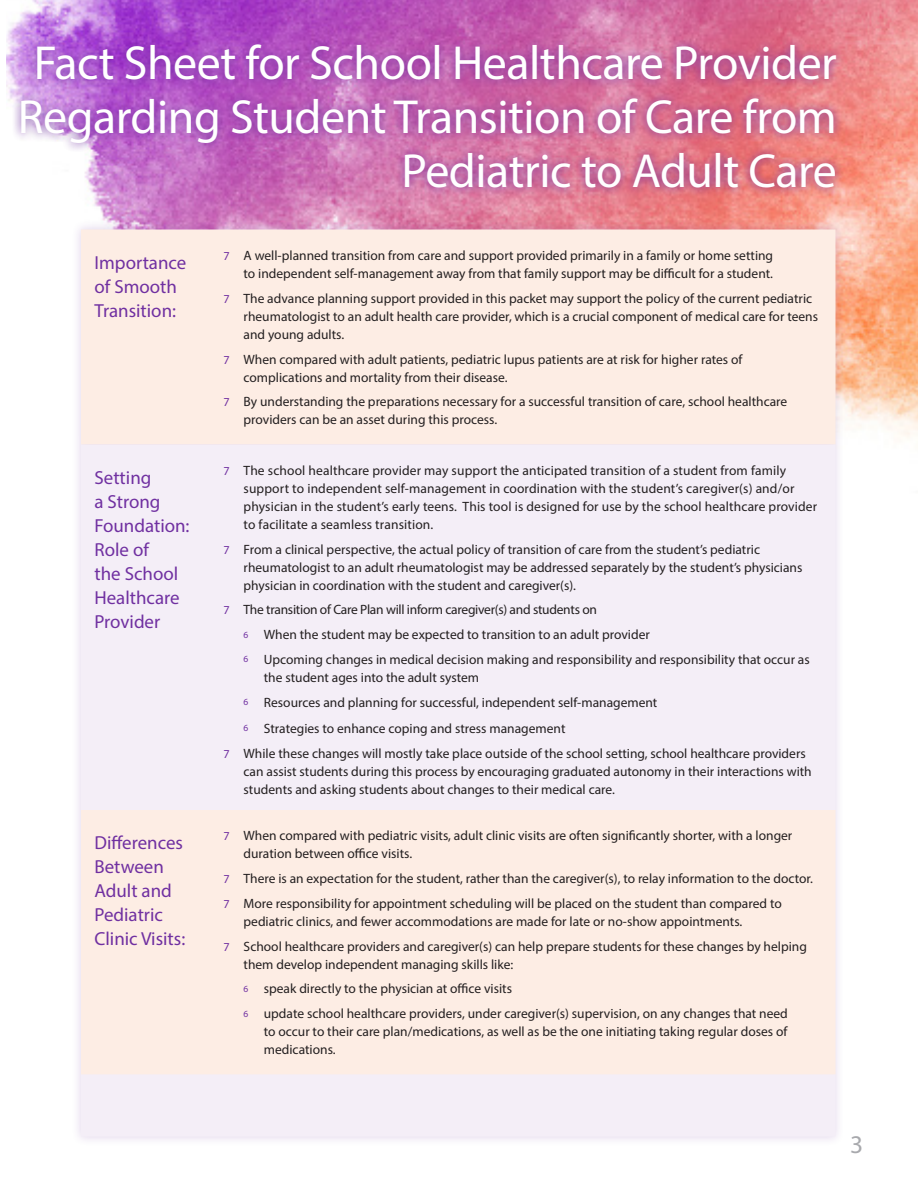
<style>
.page{position:relative;width:918px;height:1188px;background:#fff}
.page>*{position:absolute;margin:0;border:0;box-sizing:border-box;transform-origin:0 0}
.t1{font:48px/54px "Myriad Pro";letter-spacing:-.01em;color:#fff;text-align:right}
.t2{font:25.5px "Myriad Pro";color:#a8a9ad}
.table_headers{font:18.9px/24px "Myriad Pro";color:#7030a1}
.t3{font:13.5px/18px "Myriad Pro";color:#231f20}
.t4{font:13.5px "Myriad Pro";letter-spacing:-.02em;color:#231f20}
.s1{font-size:12.15px;color:#7030a1}
.s2{font-size:9.45px;color:#7030a1}
</style>
<div class="page">
<img style="left:7px;top:0;width:911px;height:438px">
<div style="left:71px;top:220px;width:774px;height:926px;background:#7030a1;opacity:.2"></div>
<div style="left:81px;top:230px;width:755px;height:215px;background:#fdede4"></div>
<div style="left:81px;top:445px;width:755px;height:692px;background:#f4eef7"></div>
<div style="left:81px;top:810px;width:755px;height:264px;background:#fdede4"></div>
<div style="left:12px;top:36px;width:834px;height:161px;background:#7030a1;opacity:.9"></div>
<p class="t1" style="left:18px;top:35px;width:821px">Fact Sheet for School Healthcare Provider<br>Regarding Student Transition of Care from<br>Pediatric to Adult Care</p>
<p class="table_headers" style="left:94px;top:250px;width:93px">Importance of Smooth<br>Transition:</p>
<p class="t3" style="left:223px;top:246px;width:551px;text-align:right"><span class="s1">7</span> A well-planned transition from care and support provided primarily in a family or home setting to independent self-management away from that family support may be difficult for a student.</p>
<p class="t3" style="left:244px;top:289px;width:576px;text-indent:-20px"><span class="s1">7</span> The advance planning support provided in this packet may support the policy of the current pediatric rheumatologist to an adult health care provider, which is a crucial component of medical care for teens and young adults.</p>
<p class="t3" style="left:244px;top:350px;width:500px;text-indent:-20px"><span class="s1">7</span> When compared with adult patients, pediatric lupus patients are at risk for higher rates of complications and mortality from their disease.</p>
<p class="t3" style="left:244px;top:393px;width:545px;text-indent:-20px"><span class="s1">7</span> By understanding the preparations necessary for a successful transition of care, school healthcare providers can be an asset during this process.</p>
<p class="table_headers" style="left:94px;top:465px;width:97px">Setting<br>a Strong<br>Foundation:<br>Role of<br>the School<br>Healthcare<br>Provider</p>
<p class="t3" style="left:244px;top:461px;width:575px;text-indent:-20px"><span class="s1">7</span> The school healthcare provider may support the anticipated transition of a student from family support to independent self-management in coordination with the student’s caregiver(s) and/or physician in the student’s early teens. This tool is designed for use by the school healthcare provider to facilitate a seamless transition.</p>
<p class="t3" style="left:244px;top:540px;width:560px;text-indent:-20px"><span class="s1">7</span> From a clinical perspective, the actual policy of transition of care from the student’s pediatric rheumatologist to an adult rheumatologist may be addressed separately by the student’s physicians physician in coordination with the student and caregiver(s).</p>
<p class="t4" style="left:223px;top:602px;width:375px"><span class="s1">7</span> The transition of Care Plan will inform caregiver(s) and students on</p>
<p class="t3" style="left:244px;top:625px;width:408px"><span class="s2">6</span> When the student may be expected to transition to an adult provider</p>
<p class="t3" style="left:264px;top:650px;width:547px;text-indent:-20px"><span class="s2">6</span> Upcoming changes in medical decision making and responsibility and responsibility that occur as the student ages into the adult system</p>
<p class="t3" style="left:244px;top:693px;width:415px"><span class="s2">6</span> Resources and planning for successful, independent self-management</p>
<p class="t3" style="left:244px;top:719px;width:323px"><span class="s2">6</span> Strategies to enhance coping and stress management</p>
<p class="t3" style="left:244px;top:744px;width:570px;text-indent:-20px"><span class="s1">7</span> While these changes will mostly take place outside of the school setting, school healthcare providers can assist students during this process by encouraging graduated autonomy in their interactions with students and asking students about changes to their medical care.</p>
<p class="table_headers" style="left:94px;top:830px;width:92px">Differences<br>Between<br>Adult and<br>Pediatric<br>Clinic Visits:</p>
<p class="t3" style="left:244px;top:827px;width:550px;text-indent:-20px"><span class="s1">7</span> When compared with pediatric visits, adult clinic visits are often significantly shorter, with a longer duration between office visits.</p>
<p class="t3" style="left:223px;top:869px;width:591px"><span class="s1">7</span> There is an expectation for the student, rather than the caregiver(s), to relay information to the doctor.</p>
<p class="t3" style="left:244px;top:894px;width:540px;text-indent:-20px"><span class="s1">7</span> More responsibility for appointment scheduling will be placed on the student than compared to pediatric clinics, and fewer accommodations are made for late or no-show appointments.</p>
<p class="t3" style="left:244px;top:937px;width:565px;text-indent:-20px"><span class="s1">7</span> School healthcare providers and caregiver(s) can help prepare students for these changes by helping them develop independent managing skills like:</p>
<p class="t3" style="left:244px;top:980px;width:270px"><span class="s2">6</span> speak directly to the physician at office visits</p>
<p class="t3" style="left:264px;top:1004px;width:526px;text-align:justify;text-indent:-20px"><span class="s2">6</span> update school healthcare providers, under caregiver(s) supervision, on any changes that need to occur to their care plan/medications, as well as be the one initiating taking regular doses of medications.</p>
<h2 class="t2" style="left:850px;top:1128px;width:15px">3</h2>
</div>
